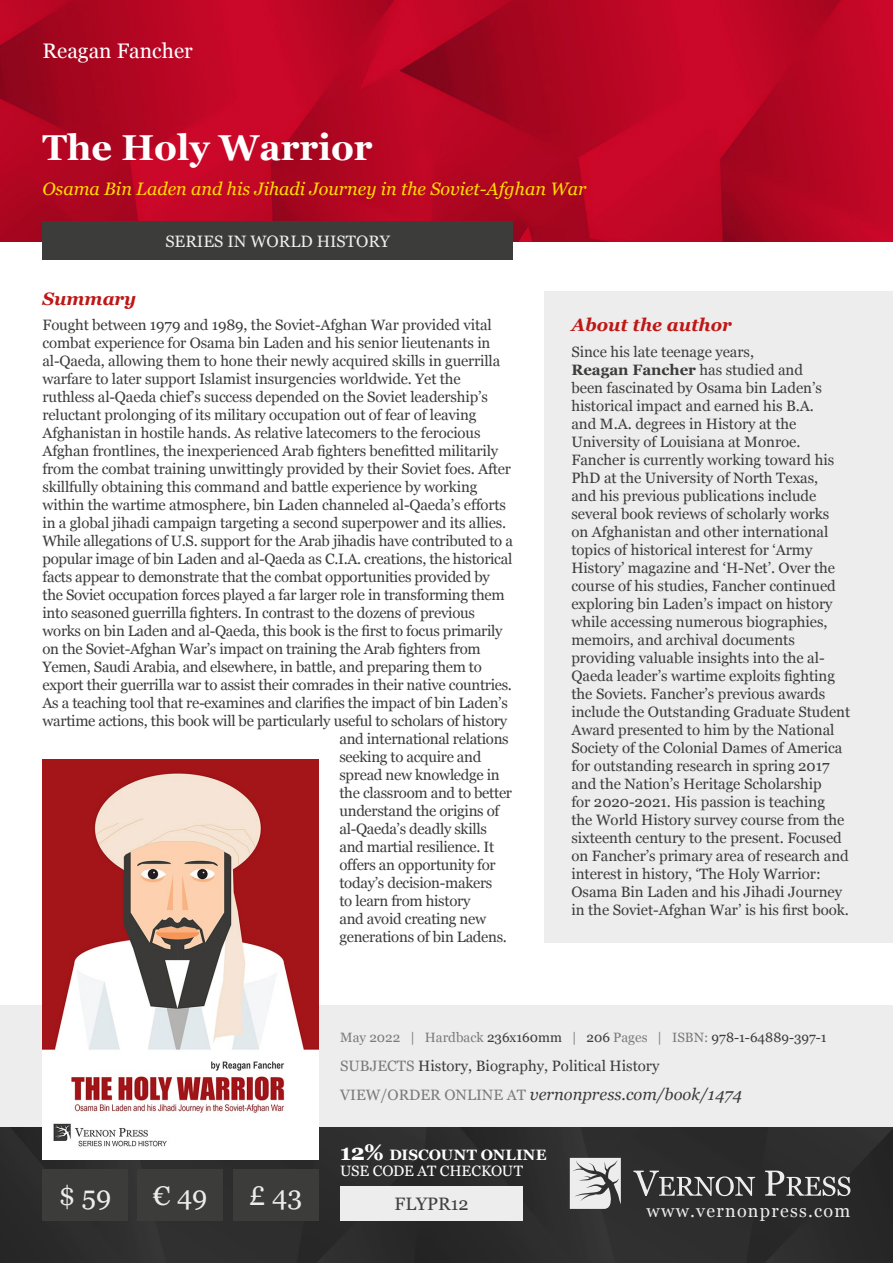
<style>
.page{position:relative;width:893px;height:1263px;background:#fff}
.page>*{position:absolute;margin:0;border:0;box-sizing:border-box;transform-origin:0 0}
.t1{font:700 36px "Georgia";color:#fff}
.t2{font:27px "Georgia";color:#ededed}
.t3{font:21px "Georgia";color:#fff}
.t4{font:italic 18px "Georgia";color:#fd0}
.t5{font:italic 700 18px "Georgia";color:#be1716}
.t6{font:18px "Georgia";letter-spacing:.07em;color:#ededed}
.t7{font:18px "Georgia";color:#404040}
.t8{font:italic 16.5px "Georgia";color:#3c3c3b}
.t9{font:16.5px "Georgia";color:#ededed}
.t10{font:15px/18px "Georgia";letter-spacing:-.01em;color:#3c3c3b}
.t11{font:15px/16.5px "Georgia";letter-spacing:-.015em;color:#fff}
.t12{font:13.5px "Georgia";color:#3c3c3b}
.s1{font-weight:700}
.s2{color:#7c7b7b}
.s3{font-style:normal;font-size:15px;color:#7c7b7b}
.s4{font-weight:700;font-size:22.5px}
</style>
<div class="page">
<img style="left:0;top:0;width:893px;height:242px">
<div style="left:0;top:1127px;width:893px;height:136px;background:#2d2d2d"></div>
<svg style="left:633px;top:1170px;width:122px;height:26px"></svg>
<svg style="left:765px;top:1170px;width:85px;height:26px"></svg>
<svg style="left:570px;top:1158px;width:51px;height:51px"></svg>
<div style="left:43px;top:1169px;width:85px;height:51px;background:#3c3c3b"></div>
<div style="left:138px;top:1169px;width:85px;height:51px;background:#3c3c3b"></div>
<div style="left:233px;top:1169px;width:85px;height:51px;background:#3c3c3b"></div>
<div style="left:340px;top:1186px;width:183px;height:34px;background:#ededed"></div>
<div style="left:545px;top:291px;width:348px;height:651px;background:#ededed"></div>
<div style="left:43px;top:221px;width:470px;height:38px;background:#3c3c3b"></div>
<div style="left:0;top:1005px;width:893px;height:122px;background:#ededed"></div>
<img style="left:43px;top:759px;width:275px;height:400px">
<h3 class="t3" style="left:43px;top:36px;width:152px">Reagan Fancher</h3>
<h1 class="t1" style="left:43px;top:120px;width:332px">The Holy Warrior</h1>
<p class="t4" style="left:43px;top:175px;width:545px">Osama Bin Laden and his Jihadi Journey in the Soviet-Afghan War</p>
<p class="t5" style="left:43px;top:285px;width:95px">Summary</p>
<p class="t9" style="left:165px;top:229px;width:226px">SERIES IN WORLD HISTORY</p>
<p class="t10" style="left:43px;top:315px;width:451px">Fought between 1979 and 1989, the Soviet-Afghan War provided vital</p>
<p class="t10" style="left:43px;top:333px;width:449px">combat experience for Osama bin Laden and his senior lieutenants in</p>
<p class="t10" style="left:43px;top:351px;width:459px">al-Qaeda, allowing them to hone their newly acquired skills in guerrilla</p>
<p class="t10" style="left:43px;top:369px;width:420px">warfare to later support Islamist insurgencies worldwide. Yet the</p>
<p class="t10" style="left:43px;top:387px;width:447px">ruthless al-Qaeda chief’s success depended on the Soviet leadership’s</p>
<p class="t10" style="left:43px;top:405px;width:435px">reluctant prolonging of its military occupation out of fear of leaving</p>
<p class="t10" style="left:43px;top:423px;width:439px">Afghanistan in hostile hands. As relative latecomers to the ferocious</p>
<p class="t10" style="left:43px;top:441px;width:457px">Afghan frontlines, the inexperienced Arab fighters benefitted militarily</p>
<p class="t10" style="left:43px;top:459px;width:470px">from the combat training unwittingly provided by their Soviet foes. After</p>
<p class="t10" style="left:43px;top:477px;width:436px">skillfully obtaining this command and battle experience by working</p>
<p class="t10" style="left:43px;top:495px;width:465px">within the wartime atmosphere, bin Laden channeled al-Qaeda’s efforts</p>
<p class="t10" style="left:43px;top:513px;width:465px">in a global jihadi campaign targeting a second superpower and its allies.</p>
<p class="t10" style="left:43px;top:531px;width:472px">While allegations of U.S. support for the Arab jihadis have contributed to a</p>
<p class="t10" style="left:43px;top:549px;width:471px">popular image of bin Laden and al-Qaeda as C.I.A. creations, the historical</p>
<p class="t10" style="left:43px;top:567px;width:449px">facts appear to demonstrate that the combat opportunities provided by</p>
<p class="t10" style="left:43px;top:585px;width:464px">the Soviet occupation forces played a far larger role in transforming them</p>
<p class="t10" style="left:43px;top:603px;width:434px">into seasoned guerrilla fighters. In contrast to the dozens of previous</p>
<p class="t10" style="left:43px;top:621px;width:462px">works on bin Laden and al-Qaeda, this book is the first to focus primarily</p>
<p class="t10" style="left:43px;top:639px;width:440px">on the Soviet-Afghan War’s impact on training the Arab fighters from</p>
<p class="t10" style="left:43px;top:657px;width:441px">Yemen, Saudi Arabia, and elsewhere, in battle, and preparing them to</p>
<p class="t10" style="left:43px;top:675px;width:471px">export their guerrilla war to assist their comrades in their native countries.</p>
<p class="t10" style="left:43px;top:693px;width:467px">As a teaching tool that re-examines and clarifies the impact of bin Laden’s</p>
<p class="t10" style="left:43px;top:711px;width:466px">wartime actions, this book will be particularly useful to scholars of history</p>
<p class="t10" style="left:339px;top:729px;width:171px">and international relations</p>
<p class="t10" style="left:339px;top:747px;width:143px">seeking to acquire and</p>
<p class="t10" style="left:339px;top:765px;width:162px">spread new knowledge in</p>
<p class="t10" style="left:339px;top:783px;width:174px">the classroom and to better</p>
<p class="t10" style="left:339px;top:801px;width:161px">understand the origins of</p>
<p class="t10" style="left:339px;top:819px;width:149px">al-Qaeda’s deadly skills</p>
<p class="t10" style="left:339px;top:837px;width:156px">and martial resilience. It</p>
<p class="t10" style="left:339px;top:855px;width:158px">offers an opportunity for</p>
<p class="t10" style="left:339px;top:873px;width:154px">today’s decision-makers</p>
<p class="t10" style="left:339px;top:891px;width:132px">to learn from history</p>
<p class="t10" style="left:339px;top:909px;width:148px">and avoid creating new</p>
<p class="t10" style="left:339px;top:927px;width:169px">generations of bin Ladens.</p>
<p class="t5" style="left:571px;top:312px;width:162px">About the author</p>
<p class="t10" style="left:571px;top:342px;width:280px">Since his late teenage years,<br><span class="s1">Reagan Fancher</span> has studied and<br>been fascinated by Osama bin Laden’s historical impact and earned his B.A.<br>and M.A. degrees in History at the University of Louisiana at Monroe.<br>Fancher is currently working toward his PhD at the University of North Texas,<br>and his previous publications include several book reviews of scholarly works<br>on Afghanistan and other international topics of historical interest for ‘Army History’ magazine and ‘H-Net’. Over the course of his studies, Fancher continued exploring bin Laden’s impact on history while accessing numerous biographies, memoirs, and archival documents providing valuable insights into the al-Qaeda leader’s wartime exploits fighting the Soviets. Fancher’s previous awards include the Outstanding Graduate Student Award presented to him by the National Society of the Colonial Dames of America for outstanding research in spring 2017 and the Nation’s Heritage Scholarship<br>for 2020-2021. His passion is teaching<br>the World History survey course from the sixteenth century to the present. Focused on Fancher’s primary area of research and interest in history, ‘The Holy Warrior:<br>Osama Bin Laden and his Jihadi Journey in the Soviet-Afghan War’ is his first book.</p>
<p class="t12" style="left:340px;top:1027px;width:488px"><span class="s2">May 2022 | Hardback</span> 236x160mm <span class="s2">|</span> 206 <span class="s2">Pages | ISBN:</span> 978-1-64889-397-1</p>
<p class="t10" style="left:340px;top:1056px;width:321px"><span class="s2">SUBJECTS</span> History, Biography, Political History</p>
<p class="t8" style="left:340px;top:1082px;width:403px"><span class="s3">VIEW/ORDER ONLINE AT</span> vernonpress.com/book/1474</p>
<p class="t11" style="left:340px;top:1146px;width:208px"><span class="s4">12%</span> <span class="s1">DISCOUNT ONLINE<br></span>USE CODE AT CHECKOUT</p>
<h2 class="t2" style="left:59px;top:1176px;width:54px">$ 59</h2>
<h2 class="t2" style="left:153px;top:1176px;width:56px">€ 49</h2>
<h2 class="t2" style="left:249px;top:1176px;width:55px">£ 43</h2>
<p class="t7" style="left:395px;top:1191px;width:76px">FLYPR12</p>
<p class="t6" style="left:647px;top:1197px;width:205px">www.vernonpress.com</p>
</div>
